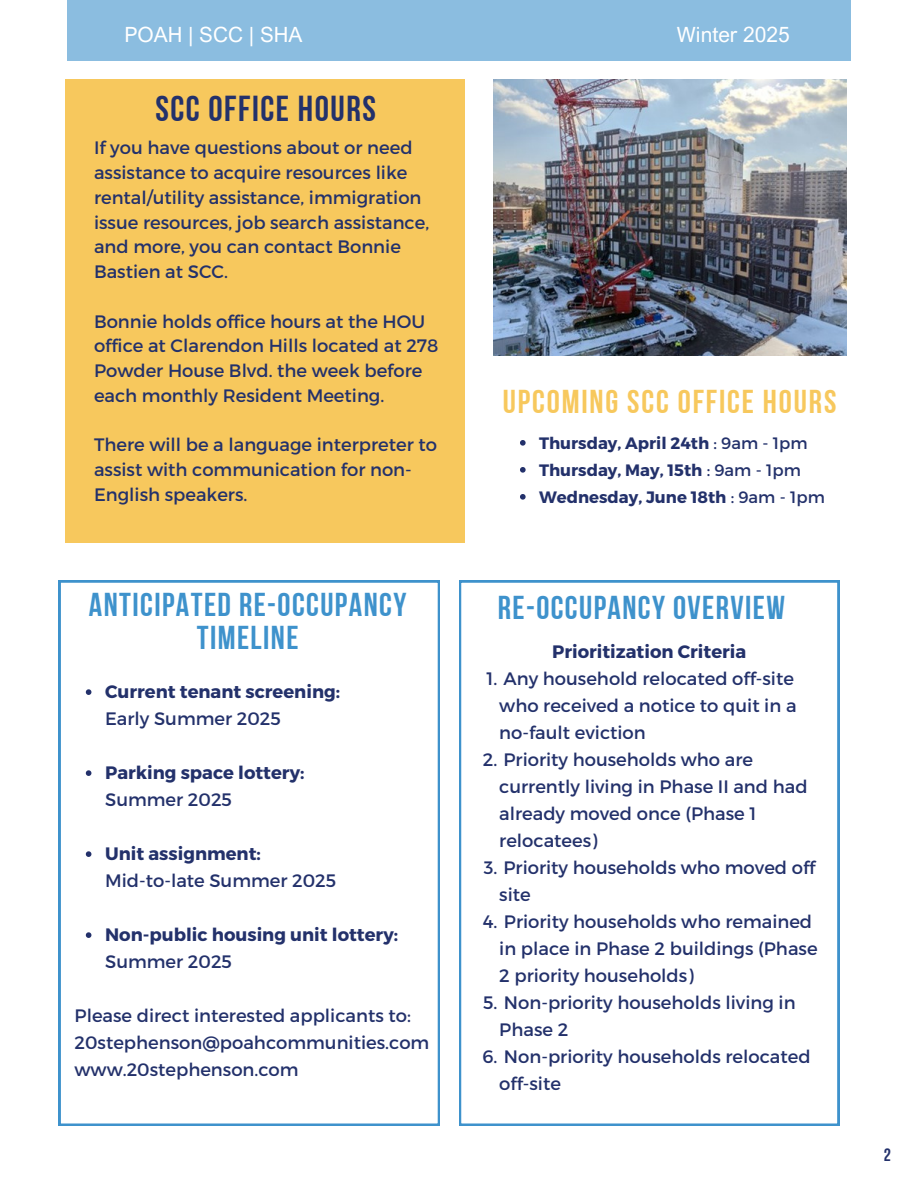
<style>
.page{position:relative;width:918px;height:1188px;background:#fff}
.page>*{position:absolute;margin:0;border:0;box-sizing:border-box;transform-origin:0 0}
.t1{font:36px "Bebas Neue Cyrillic";letter-spacing:.045em;color:#23316b}
.t2{font:33px/32.7px "Bebas Neue Cyrillic";letter-spacing:.045em;color:#3e92cc;text-align:center}
.t3{font:33px "Bebas Neue Cyrillic";letter-spacing:.055em;color:#f7c85d}
.t4{font:21px "Arial Nova";color:#fff}
.t5{font:18px/27px "Montserrat";color:#23316b}
.t6{font:700 18px/27px "Montserrat";color:#23316b}
.t7{font:18px "Bebas Neue Cyrillic";color:#23316b}
.t8{font:700 16.5px "Montserrat";color:#23316b}
.s1{font-weight:400}
.s2{font-weight:700}
</style>
<div class="page">
<svg style="left:59px;top:581px;width:381px;height:545px"></svg>
<svg style="left:86px;top:689px;width:5px;height:6px"></svg>
<svg style="left:86px;top:770px;width:5px;height:6px"></svg>
<svg style="left:86px;top:851px;width:5px;height:6px"></svg>
<svg style="left:86px;top:932px;width:5px;height:6px"></svg>
<svg style="left:459px;top:581px;width:380px;height:545px"></svg>
<img style="left:493px;top:80px;width:353px;height:275px">
<div style="left:65px;top:80px;width:400px;height:463px;background:#f7c85d"></div>
<svg style="left:520px;top:440px;width:6px;height:6px"></svg>
<svg style="left:520px;top:467px;width:6px;height:6px"></svg>
<svg style="left:520px;top:494px;width:6px;height:6px"></svg>
<div style="left:67px;top:0;width:784px;height:61px;background:#8bbde0"></div>
<p class="t4" style="left:124px;top:21px;width:180px">POAH | SCC | SHA</p>
<p class="t4" style="left:677px;top:21px;width:114px">Winter 2025</p>
<p class="t1" style="left:155px;top:94px;width:222px">SCC OFFICE HOURS</p>
<p class="t5" style="left:94px;top:135px;width:337px;line-height:24.8px">If you have questions about or need assistance to acquire resources like rental/utility assistance, immigration issue resources, job search assistance, and more, you can contact Bonnie Bastien at SCC.</p>
<p class="t5" style="left:94px;top:308px;width:346px;line-height:24.8px">Bonnie holds office hours at the HOU office at Clarendon Hills located at 278<br>Powder House Blvd. the week before each monthly Resident Meeting.</p>
<h1 class="t5" style="left:94px;top:432px;width:345px;line-height:24.8px">There will be a language interpreter to assist with communication for non-<br>English speakers.</h1>
<h2 class="t2" style="left:89px;top:591px;width:319px">ANTICIPATED RE-OCCUPANCY<br>TIMELINE</h2>
<h3 class="t6" style="left:105px;top:678px;width:236px">Current tenant screening:<br><span class="s1">Early Summer 2025</span></h3>
<h1 class="t6" style="left:105px;top:759px;width:201px">Parking space lottery:<br><span class="s1">Summer 2025</span></h1>
<p class="t5" style="left:105px;top:840px;width:233px"><span class="s2">Unit assignment:<br></span>Mid-to-late Summer 2025</p>
<p class="t6" style="left:105px;top:921px;width:294px">Non-public housing unit lottery:<br><span class="s1">Summer 2025</span></p>
<p class="t5" style="left:75px;top:1002px;width:356px">Please direct interested applicants to:<br>20stephenson@poahcommunities.com www.20stephenson.com</p>
<h4 class="t3" style="left:503px;top:389px;width:335px">UPCOMING SCC OFFICE HOURS</h4>
<p class="t8" style="left:539px;top:432px;width:270px">Thursday, April 24th <span class="s1">: 9am - 1pm</span></p>
<p class="t8" style="left:539px;top:459px;width:263px">Thursday, May, 15th <span class="s1">: 9am - 1pm</span></p>
<p class="t8" style="left:539px;top:486px;width:287px">Wednesday, June 18th <span class="s1">: 9am - 1pm</span></p>
<h1 class="t2" style="left:498px;top:594px;width:289px">RE-OCCUPANCY OVERVIEW</h1>
<p class="t6" style="left:552px;top:637px;width:196px">Prioritization Criteria</p>
<p class="t5" style="left:499px;top:664px;width:299px;text-indent:-13px">1. Any household relocated off-site who received a notice to quit in a no-fault eviction</p>
<p class="t5" style="left:499px;top:745px;width:310px;text-indent:-16px">2. Priority households who are currently living in Phase II and had already moved once (Phase 1 relocatees)</p>
<h1 class="t5" style="left:499px;top:853px;width:318px;text-indent:-15px">3. Priority households who moved off site</h1>
<p class="t5" style="left:499px;top:907px;width:320px;text-indent:-17px">4. Priority households who remained in place in Phase 2 buildings (Phase<br>2 priority households)</p>
<p class="t5" style="left:499px;top:988px;width:298px;text-indent:-16px">5. Non-priority households living in<br>Phase 2</p>
<p class="t5" style="left:499px;top:1042px;width:313px;text-indent:-17px">6. Non-priority households relocated off-site</p>
<p class="t7" style="left:884px;top:1147px;width:9px">2</p>
</div>
